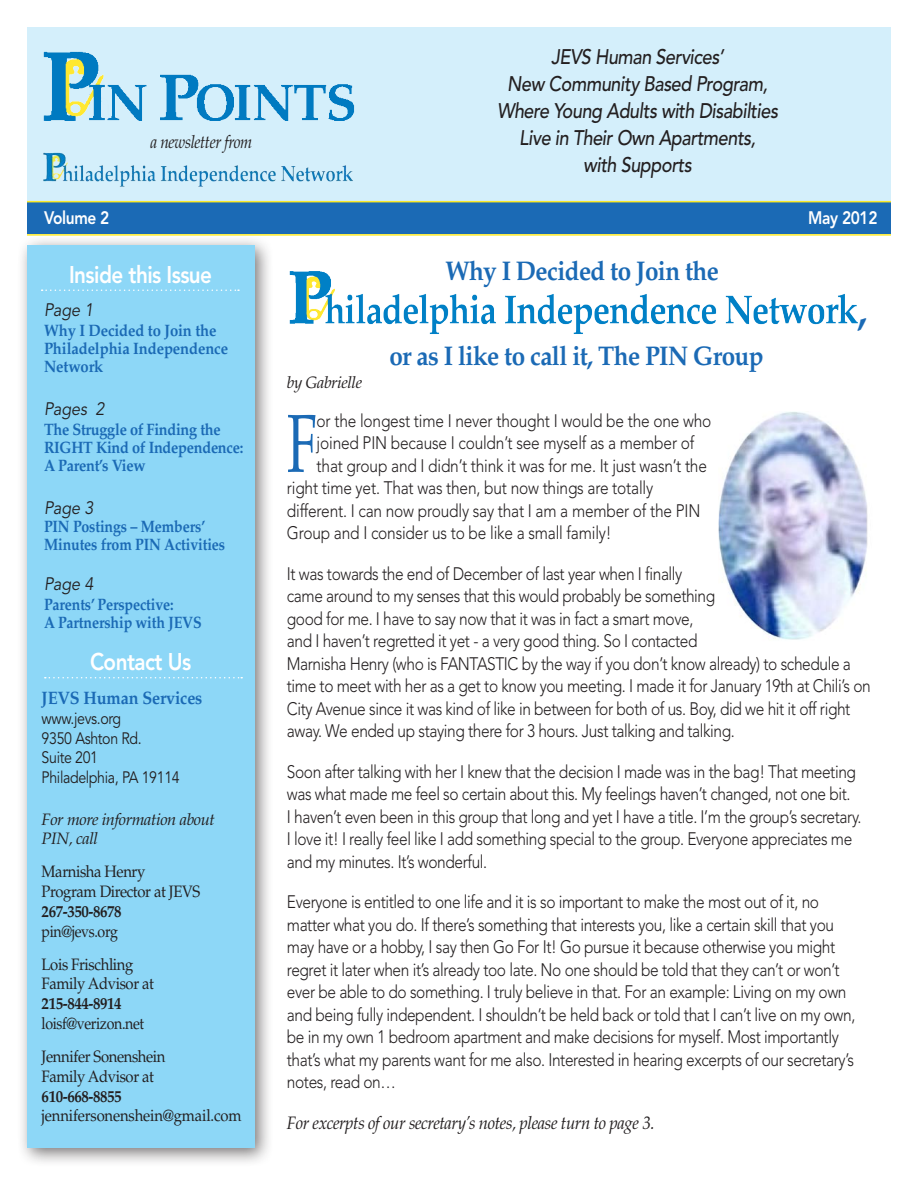
<style>
.page{position:relative;width:918px;height:1188px;background:#fff}
.page>*{position:absolute;margin:0;border:0;box-sizing:border-box;transform-origin:0 0}
.Paragraph_Style_1{font:82.35px "Palatino";color:#1b6ab5;scale:.65 1}
.t1{font:700 42px "Palatino";color:#1b6ab5;scale:.9 1}
.t2{font:700 27px "Palatino";letter-spacing:-.025em;color:#1b6ab5;scale:.9 1}
.t3{font:800 24px "Avenir";letter-spacing:-.025em;color:#fff;scale:.86 1}
.t4{font:italic 500 21px "Avenir";letter-spacing:-.025em;color:#231f20;scale:.86 1}
.Paragraph_Style_1-2{font:300 18px/22.5px "Avenir";letter-spacing:-.025em;color:#231f20;scale:.86 1}
.t5{font:italic 18px "Palatino";letter-spacing:-.025em;color:#231f20;scale:.93 1}
.t6{font:italic 18px "Avenir";letter-spacing:-.01em;color:#231f20;scale:.9 1}
.t7{font:700 18px "Palatino";letter-spacing:-.01em;color:#1b6ab5;scale:.9 1}
.t8{font:italic 18px "Palatino";letter-spacing:-.025em;color:#231f20;scale:.86 1}
.t9{font:800 18px "Avenir";letter-spacing:-.025em;color:#fff;scale:.86 1}
.t10{font:16.5px/19.8px "Palatino";letter-spacing:-.025em;color:#231f20;scale:.9 1}
.t11{font:700 16.5px/18px "Palatino";letter-spacing:-.01em;color:#1b6ab5;scale:.86 1}
.t12{font:700 16.5px/18px "Palatino";letter-spacing:-.01em;color:#1b6ab5;scale:.88 1}
.t13{font:16.5px "Avenir";letter-spacing:-.025em;color:#231f20;scale:.86 1}
.t14{font:700 16.5px/18px "Palatino";letter-spacing:-.01em;color:#1b6ab5;scale:.9 1}
.t15{font:16.5px/33px "Palatino";letter-spacing:-.025em;color:#231f20;scale:.86 1}
.t16{font:italic 16.5px/19.8px "Palatino";letter-spacing:-.025em;color:#231f20}
.s1{font-weight:700}
</style>
<div class="page">
<div style="left:27px;top:27px;width:864px;height:175px;background:#d4effb"></div>
<div style="left:27px;top:202px;width:864px;height:32px;background:#1b6ab5"></div>
<img style="left:43px;top:51px;width:312px;height:70px">
<img style="left:43px;top:152px;width:310px;height:35px">
<div style="left:17px;top:234px;width:257px;height:933px;background:#231f20;opacity:.62"></div>
<div style="left:27px;top:245px;width:227px;height:903px;background:#8dd7f7"></div>
<img style="left:289px;top:271px;width:569px;height:63px">
<hr style="left:27px;top:201px;width:864px;height:1px;background:#fbe929">
<hr style="left:27px;top:234px;width:864px;height:2px;background:#fbe929">
<svg style="left:42px;top:289px;width:197px;height:2px"></svg>
<svg style="left:45px;top:677px;width:197px;height:1px"></svg>
<img style="left:718px;top:412px;width:150px;height:228px">
<p class="t8" style="left:150px;top:131px;width:120px">a newsletter from</p>
<p class="t4" style="left:551px;top:45px;width:202px">JEVS Human Services’</p>
<p class="t4" style="left:507px;top:72px;width:304px">New Community Based Program,</p>
<p class="t4" style="left:497px;top:99px;width:328px">Where Young Adults with Disabilties</p>
<p class="t4" style="left:519px;top:126px;width:277px">Live in Their Own Apartments,</p>
<p class="t4" style="left:583px;top:153px;width:128px">with Supports</p>
<p class="t9" style="left:44px;top:207px;width:77px">Volume 2</p>
<p class="t9" style="left:808px;top:207px;width:82px">May 2012</p>
<p class="t3" style="left:69px;top:260px;width:168px">Inside this Issue</p>
<p class="t6" style="left:44px;top:300px;width:56px">Page 1</p>
<p class="t14" style="left:44px;top:322px;width:206px">Why I Decided to Join the<br>Philadelphia Independence<br>Network</p>
<p class="t6" style="left:44px;top:399px;width:69px">Pages 2</p>
<p class="t12" style="left:44px;top:421px;width:228px">The Struggle of Finding the<br>RIGHT Kind of Independence:<br>A Parent’s View</p>
<p class="t6" style="left:44px;top:498px;width:56px">Page 3</p>
<p class="t11" style="left:44px;top:518px;width:212px">PIN Postings – Members’<br>Minutes from PIN Activities</p>
<p class="t6" style="left:44px;top:573px;width:56px">Page 4</p>
<p class="t11" style="left:44px;top:595px;width:185px">Parents’ Perspective:<br>A Partnership with JEVS</p>
<p class="t2" style="left:445px;top:255px;width:306px">Why I Decided to Join the</p>
<p class="t1" style="left:858px;top:285px;width:12px">,</p>
<p class="t2" style="left:389px;top:340px;width:417px">or as I like to call it, The PIN Group</p>
<p class="t16" style="left:287px;top:373px;width:77px">by Gabrielle</p>
<p class="Paragraph_Style_1" style="left:287px;top:395px;width:47px">F</p>
<p class="Paragraph_Style_1-2" style="left:317px;top:409px;width:461px">or the longest time I never thought I would be the one who</p>
<p class="Paragraph_Style_1-2" style="left:317px;top:432px;width:441px">joined PIN because I couldn’t see myself as a member of</p>
<p class="Paragraph_Style_1-2" style="left:317px;top:454px;width:455px">that group and I didn’t think it was for me. It just wasn’t the</p>
<p class="Paragraph_Style_1-2" style="left:287px;top:477px;width:428px">right time yet. That was then, but now things are totally</p>
<p class="Paragraph_Style_1-2" style="left:287px;top:499px;width:482px">different. I can now proudly say that I am a member of the PIN</p>
<p class="Paragraph_Style_1-2" style="left:287px;top:522px;width:379px">Group and I consider us to be like a small family!</p>
<p class="Paragraph_Style_1-2" style="left:287px;top:562px;width:680px">It was towards the end of December of last year when I finally<br>came around to my senses that this would probably be something<br>good for me. I have to say now that it was in fact a smart move,<br>and I haven’t regretted it yet - a very good thing. So I contacted<br>Marnisha Henry (who is FANTASTIC by the way if you don’t know already) to schedule a time to meet with her as a get to know you meeting. I made it for January 19th at Chili’s on City Avenue since it was kind of like in between for both of us. Boy, did we hit it off right away. We ended up staying there for 3 hours. Just talking and talking.</p>
<p class="Paragraph_Style_1-2" style="left:287px;top:760px;width:663px">Soon after talking with her I knew that the decision I made was in the bag! That meeting was what made me feel so certain about this. My feelings haven’t changed, not one bit.</p>
<p class="Paragraph_Style_1-2" style="left:287px;top:805px;width:670px">I haven’t even been in this group that long and yet I have a title. I’m the group’s secretary.<br>I love it! I really feel like I add something special to the group. Everyone appreciates me and my minutes. It’s wonderful.</p>
<p class="Paragraph_Style_1-2" style="left:287px;top:891px;width:663px">Everyone is entitled to one life and it is so important to make the most out of it, no matter what you do. If there’s something that interests you, like a certain skill that you may have or a hobby, I say then Go For It! Go pursue it because otherwise you might regret it later when it’s already too late. No one should be told that they can’t or won’t ever be able to do something. I truly believe in that. For an example: Living on my own and being fully independent. I shouldn’t be held back or told that I can’t live on my own, be in my own 1 bedroom apartment and make decisions for myself. Most importantly that’s what my parents want for me also. Interested in hearing excerpts of our secretary’s notes, read on…</p>
<p class="t5" style="left:287px;top:1112px;width:397px">For excerpts of our secretary’s notes, please turn to page 3.</p>
<p class="t3" style="left:90px;top:647px;width:119px">Contact Us</p>
<p class="t7" style="left:42px;top:687px;width:180px">JEVS Human Services</p>
<p class="t13" style="left:42px;top:709px;width:94px">www.jevs.org</p>
<p class="t13" style="left:42px;top:728px;width:118px">9350 Ashton Rd.</p>
<p class="t13" style="left:42px;top:748px;width:67px">Suite 201</p>
<p class="t13" style="left:42px;top:768px;width:162px">Philadelphia, PA 19114</p>
<p class="t16" style="left:42px;top:809px;width:175px">For more information about<br>PIN, call</p>
<p class="t10" style="left:42px;top:862px;width:117px">Marnisha Henry</p>
<p class="t10" style="left:42px;top:882px;width:178px">Program Director at JEVS<br><span class="s1">267-350-8678</span></p>
<p class="t15" style="left:42px;top:915px;width:108px">pin@jevs.org<br>Lois Frischling</p>
<p class="t10" style="left:42px;top:974px;width:127px">Family Advisor at<br><span class="s1">215-844-8914</span></p>
<p class="t15" style="left:42px;top:1007px;width:121px">loisf@verizon.net</p>
<p class="t10" style="left:42px;top:1047px;width:139px">Jennifer Sonenshein</p>
<p class="t10" style="left:42px;top:1067px;width:127px">Family Advisor at<br><span class="s1">610-668-8855</span></p>
<p class="t10" style="left:42px;top:1106px;width:224px">jennifersonenshein@gmail.com</p>
</div>
